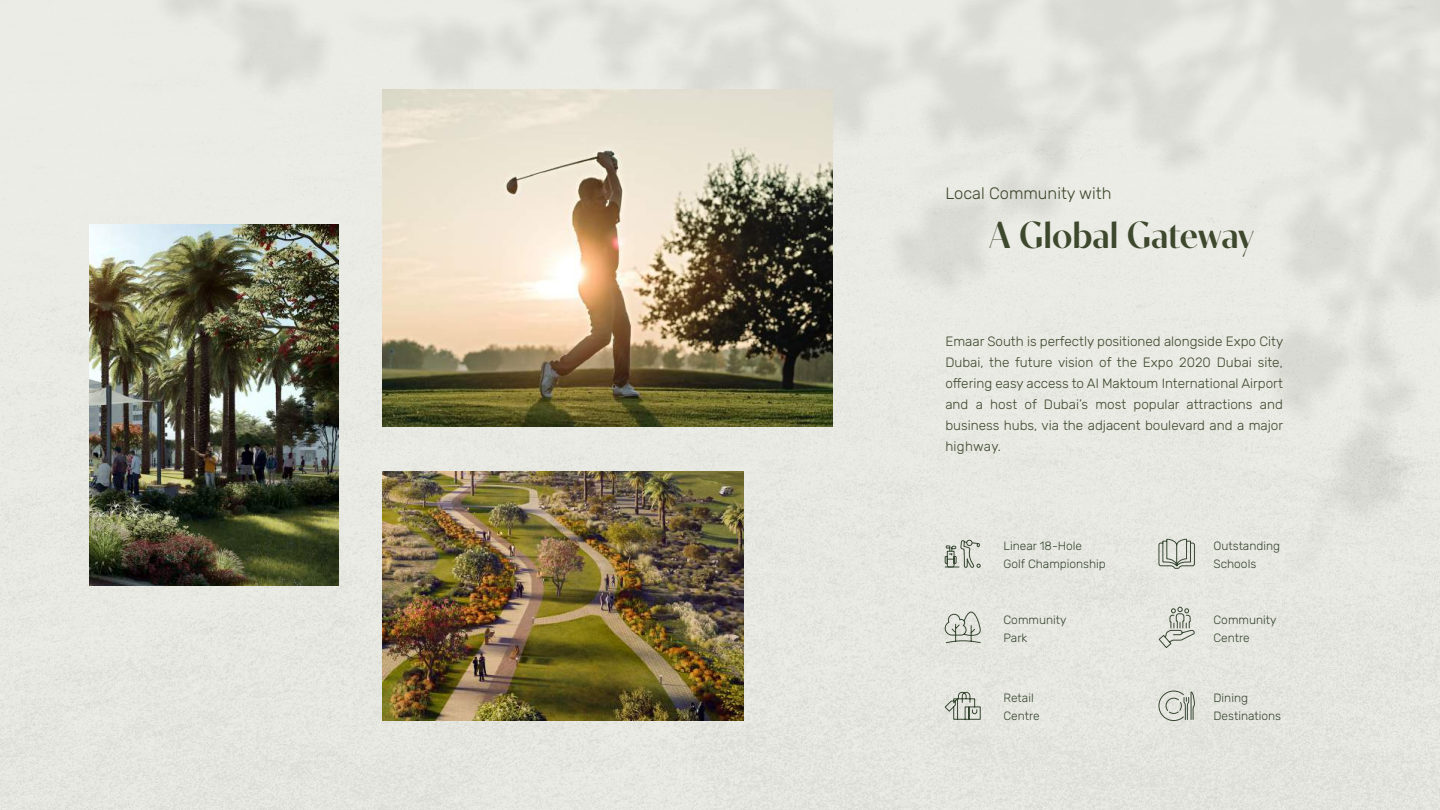
<style>
.page{position:relative;width:1440px;height:810px;background:#fff}
.page>*{position:absolute;margin:0;border:0;box-sizing:border-box;transform-origin:0 0}
.t1{font:600 37.5px "Contralto Big";color:#3d482d}
.t2{font:300 16.5px "Rubik";color:#3d482d}
.t3{font:300 13.5px/21px "Rubik";color:#3d482d;text-align:right}
.t4{font:300 12px/18px "Rubik";color:#354630}
</style>
<div class="page">
<img style="left:0;top:0;width:1440px;height:810px">
<svg style="left:1159px;top:691px;width:36px;height:30px"></svg>
<svg style="left:945px;top:692px;width:36px;height:28px"></svg>
<svg style="left:945px;top:612px;width:36px;height:31px"></svg>
<svg style="left:1159px;top:607px;width:36px;height:41px"></svg>
<svg style="left:945px;top:540px;width:36px;height:28px"></svg>
<svg style="left:1159px;top:539px;width:36px;height:30px"></svg>
<img style="left:382px;top:471px;width:362px;height:250px">
<img style="left:382px;top:89px;width:450px;height:338px">
<img style="left:89px;top:224px;width:250px;height:362px">
<p class="t2" style="left:945px;top:181px;width:168px">Local Community with</p>
<h1 class="t1" style="left:990px;top:207px;width:266px">A Global Gateway</h1>
<p class="t3" style="left:945px;top:331px;width:339px">Emaar South is perfectly positioned alongside Expo City Dubai, the future vision of the Expo 2020 Dubai site, offering easy access to Al Maktoum International Airport and</p>
<p class="t3" style="left:1025px;top:394px;width:14px">of</p>
<p class="t3" style="left:945px;top:394px;width:339px;text-align:left">and<br>business hubs, via the adjacent boulevard and a major highway.</p>
<p class="t3" style="left:990px;top:394px;width:28px">host</p>
<p class="t3" style="left:1044px;top:394px;width:46px">Dubai s’</p>
<p class="t3" style="left:1095px;top:394px;width:32px">most</p>
<p class="t3" style="left:1134px;top:394px;width:48px">popular</p>
<p class="t3" style="left:1187px;top:394px;width:67px">attractions</p>
<p class="t3" style="left:976px;top:394px;width:9px">a</p>
<p class="t4" style="left:1004px;top:538px;width:104px">Linear 18-Hole<br>Golf Championship</p>
<p class="t4" style="left:1214px;top:538px;width:68px">Outstanding<br>Schools</p>
<p class="t4" style="left:1004px;top:611px;width:65px">Community<br>Park</p>
<p class="t4" style="left:1214px;top:611px;width:65px">Community<br>Centre</p>
<p class="t4" style="left:1004px;top:690px;width:38px">Retail<br>Centre</p>
<p class="t4" style="left:1214px;top:690px;width:69px">Dining<br>Destinations</p>
</div>
